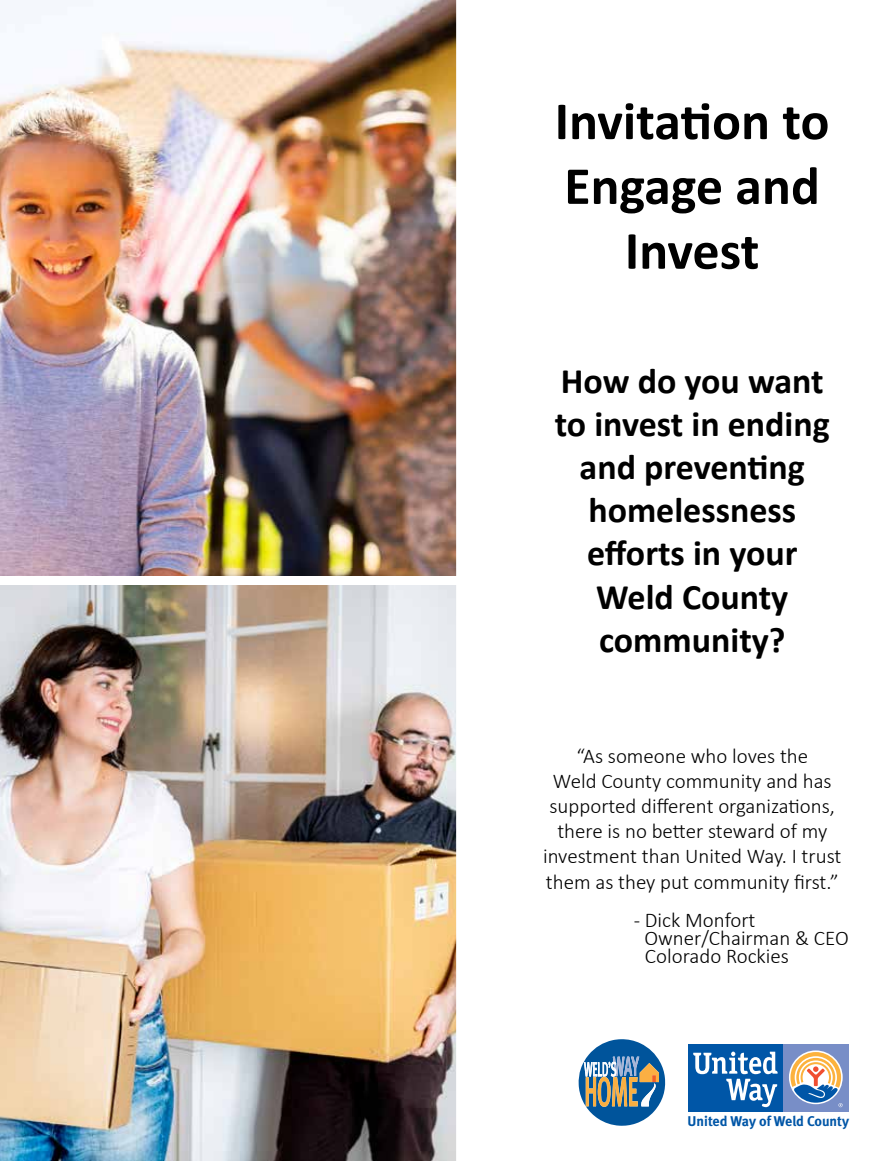
<style>
.page{position:relative;width:891px;height:1161px;background:#fff}
.page>*{position:absolute;margin:0;border:0;box-sizing:border-box;transform-origin:0 0}
.t1{font:700 54px/64.8px "Calibri";color:#000;text-align:center}
.t2{font:700 36px/43.2px "Calibri";color:#000;text-align:center}
.t3{font:300 21px/25.2px "Calibri";color:#000;text-align:center}
.t4{font:14.1px "Meta Bold LFC";color:#0056a7}
</style>
<div class="page">
<svg style="left:688px;top:1044px;width:161px;height:68px"></svg>
<div style="left:783px;top:1044px;width:65px;height:67px;background:#788ec7"></div>
<div style="left:688px;top:1044px;width:95px;height:67px;background:#0056a7"></div>
<svg style="left:693px;top:1052px;width:85px;height:55px"></svg>
<svg style="left:790px;top:1052px;width:53px;height:55px"></svg>
<svg style="left:578px;top:1039px;width:88px;height:87px"></svg>
<img style="left:0;top:0;width:457px;height:576px">
<img style="left:0;top:585px;width:457px;height:576px">
<h1 class="t1" style="left:555px;top:88px;width:276px">Invitation to<br>Engage and<br>Invest</h1>
<h2 class="t2" style="left:555px;top:359px;width:277px">How do you want to invest in ending and preventing homelessness efforts in your<br>Weld County community?</h2>
<p class="t3" style="left:543px;top:743px;width:300px">“As someone who loves the<br>Weld County community and has supported different organizations, there is no better steward of my investment than United Way. I trust them as they put community first.”</p>
<p class="t3" style="left:644px;top:911px;width:206px;line-height:18px;text-align:left;text-indent:-11px">- Dick Monfort<br>Owner/Chairman &amp; CEO<br>Colorado Rockies</p>
<p class="t4" style="left:688px;top:1113px;width:163px">United Way of Weld County</p>
</div>
